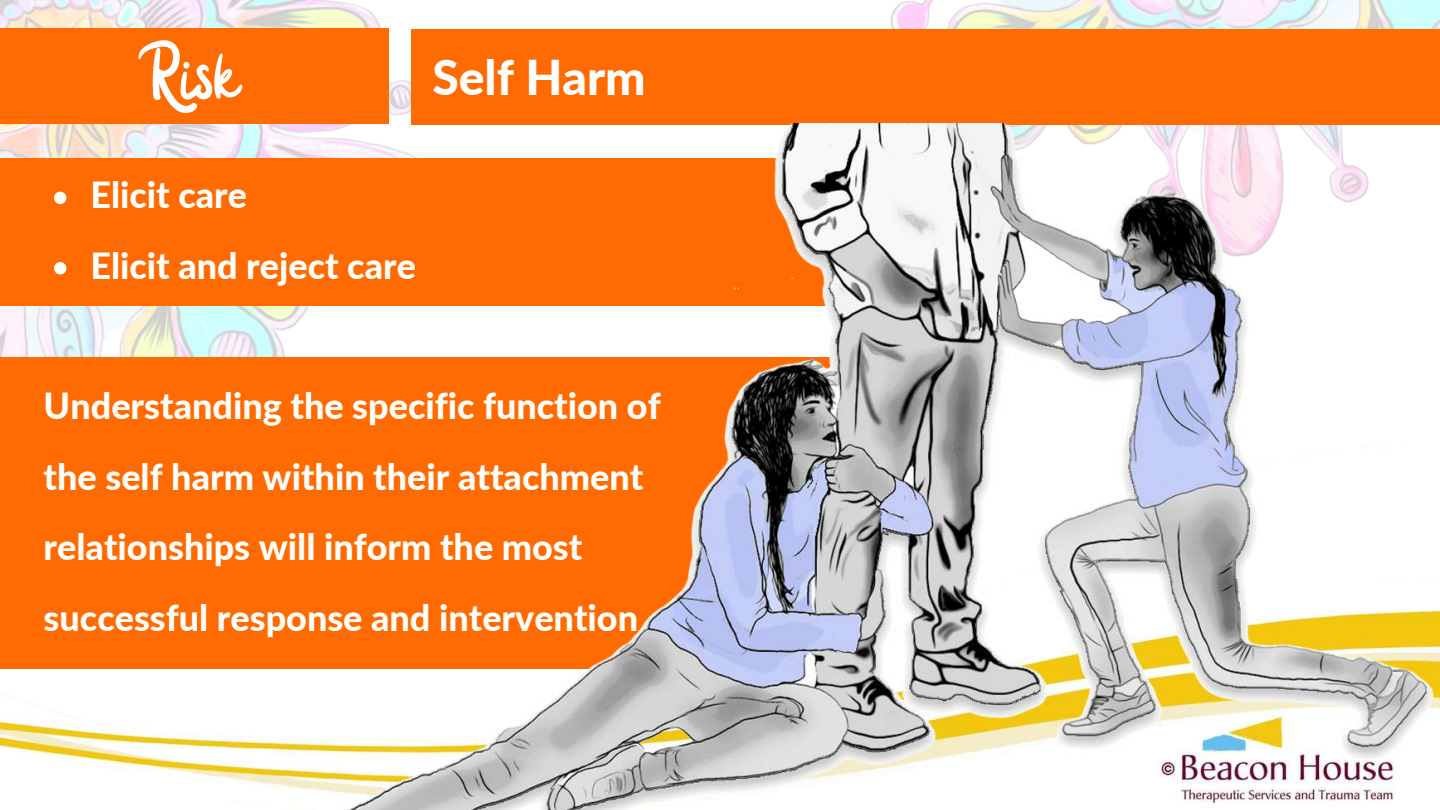
<style>
.page{position:relative;width:1440px;height:810px;background:#fff}
.page>*{position:absolute;margin:0;border:0;box-sizing:border-box;transform-origin:0 0}
.t1{font:96px "Badger Script";color:#fff}
.t2{font:800 48px "Lato";color:#fff}
.t3{font:800 36px/70.3px "Lato";color:#fffffe}
</style>
<div class="page">
<img style="left:0;top:717px;width:213px;height:64px">
<img style="left:890px;top:0;width:550px;height:29px">
<img style="left:0;top:0;width:412px;height:357px">
<div style="left:0;top:357px;width:854px;height:312px;background:#ff6b00"></div>
<div style="left:0;top:28px;width:388px;height:95px;background:#ff6b00"></div>
<div style="left:412px;top:29px;width:1028px;height:95px;background:#ff6b00"></div>
<div style="left:0;top:158px;width:937px;height:147px;background:#ff6b00"></div>
<img style="left:213px;top:123px;width:1227px;height:687px">
<svg style="left:54px;top:192px;width:12px;height:12px"></svg>
<svg style="left:54px;top:262px;width:12px;height:12px"></svg>
<div style="left:606px;top:513px;width:56px;height:56px;background:#ff6b00;border-radius:50%"></div>
<h1 class="t1" style="left:150px;top:27px;width:89px">Risk</h1>
<h2 class="t2" style="left:432px;top:47px;width:215px">Self Harm</h2>
<p class="t3" style="left:90px;top:159px;width:327px">Elicit care<br>Elicit and reject care</p>
<p class="t3" style="left:44px;top:370px;width:619px">Understanding the specific function of the self harm within their attachment relationships will inform the most successful response and intervention</p>
</div>
